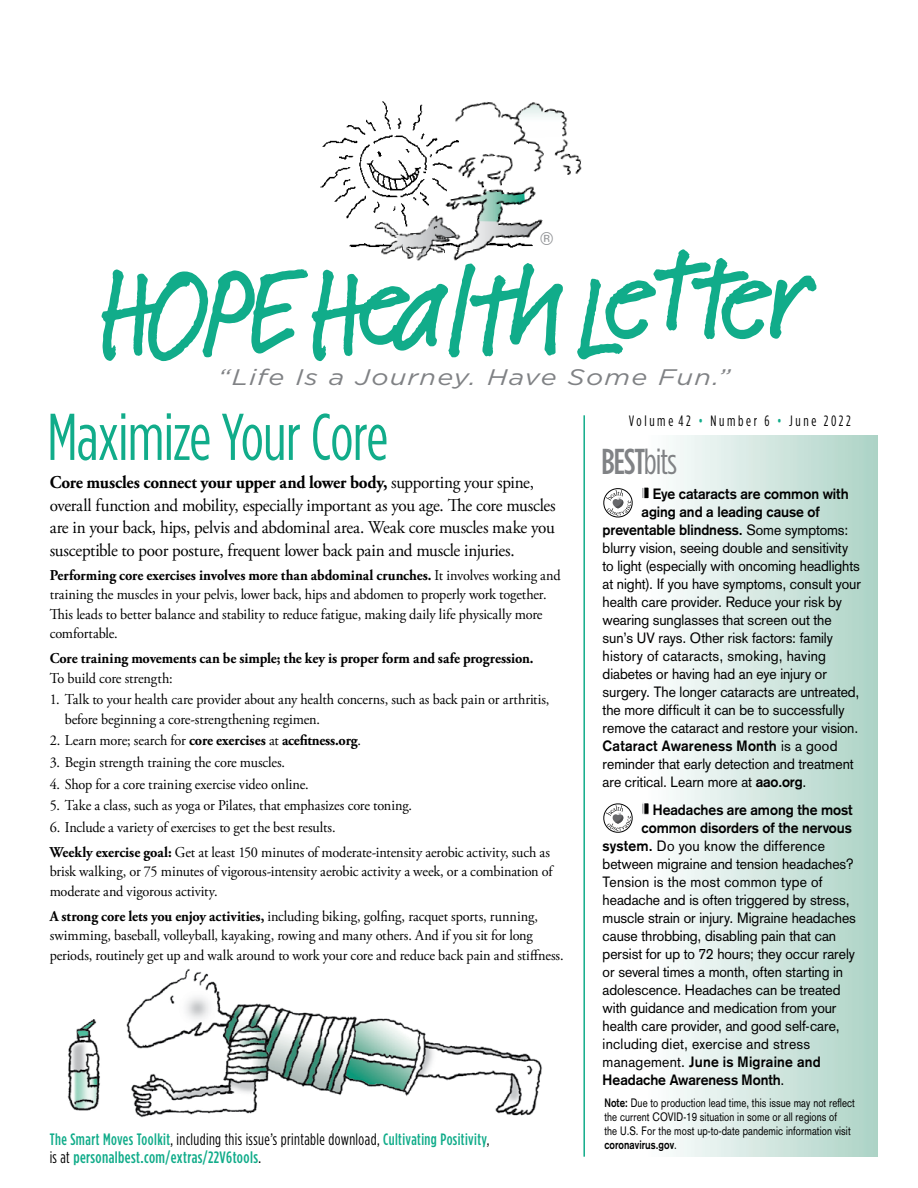
<style>
.page{position:relative;width:918px;height:1188px;background:#fff}
.page>*{position:absolute;margin:0;border:0;box-sizing:border-box;transform-origin:0 0}
.t1{font:66px "Gotham Condensed";letter-spacing:-.015em;color:#11ac8a;scale:.95 1}
.t2{font:500 36px "Gotham Condensed";color:#808285;scale:.95 1}
.t3{font:italic 22.5px "Gotham";letter-spacing:.045em;color:#808285;scale:1.2 1}
.t4{font:18px/22.5px "Adobe Garamond Pro";letter-spacing:-.015em;color:#000;scale:.95 1}
.t5{font:18px "Helvetica";color:#939598;scale:.95 1}
.t6{font:500 16.5px/18px "Gotham Condensed";letter-spacing:.025em;color:#11ac8a;scale:.95 1}
.t7{font:15px/19.5px "Adobe Garamond Pro";letter-spacing:-.005em;color:#000;scale:.95 1}
.t8{font:700 15px "Adobe Garamond Pro";letter-spacing:-.01em;color:#000;scale:.95 1}
.t9{font:15px "Gotham Condensed";letter-spacing:.185em;color:#000;scale:.95 1}
.t10{font:14.7px "Akzidenz Grotesk";letter-spacing:-.005em;color:#000;scale:.95 1}
.t11{font:700 14.7px "Akzidenz Grotesk";letter-spacing:-.005em;color:#000;scale:.95 1}
.t12{font:14.7px "Akzidenz Grotesk";letter-spacing:.015em;color:#000;scale:.95 1}
.t13{font:700 14.7px "Akzidenz Grotesk";letter-spacing:.015em;color:#000;scale:.95 1}
.t14{font:12px/14.2px "Akzidenz Grotesk";letter-spacing:.01em;color:#000;scale:.8 1}
.s1{font-weight:700}
.s2{font-weight:400}
.s3{font-weight:400;color:#000}
.s4{color:#11ac8a}
</style>
<div class="page">
<img style="left:67px;top:968px;width:475px;height:167px">
<div style="left:648px;top:435px;width:230px;height:722px;background:linear-gradient(to right,#fefeff,#add3c6)"></div>
<svg style="left:102px;top:249px;width:714px;height:112px"></svg>
<hr style="left:583px;top:415px;width:2px;height:742px;background:#11ac8a">
<div style="left:644px;top:487px;width:5px;height:12px;background:#000"></div>
<svg style="left:642px;top:488px;width:2px;height:10px"></svg>
<div style="left:644px;top:803px;width:5px;height:11px;background:#000"></div>
<div style="left:643px;top:802px;width:6px;height:13px;border:1px solid #fff"></div>
<svg style="left:642px;top:802px;width:2px;height:13px"></svg>
<img style="left:320px;top:101px;width:110px;height:118px">
<img style="left:455px;top:102px;width:127px;height:73px">
<img style="left:430px;top:119px;width:125px;height:164px">
<img style="left:345px;top:243px;width:27px;height:9px">
<svg style="left:376px;top:191px;width:165px;height:69px"></svg>
<img style="left:372px;top:214px;width:101px;height:51px">
<svg style="left:603px;top:488px;width:30px;height:30px"></svg>
<svg style="left:603px;top:803px;width:30px;height:30px"></svg>
<p class="t5" style="left:540px;top:224px;width:15px">®</p>
<h3 class="t3" style="left:218px;top:363px;width:429px">“Life Is a Journey. Have Some Fun.”</h3>
<h1 class="t1" style="left:47px;top:399px;width:360px">Maximize Your Core</h1>
<p class="t4" style="left:50px;top:472px;width:534px"><span class="s1">Core muscles connect your upper and lower body,</span> supporting your spine, overall function and mobility, especially important as you age. The core muscles are in your back, hips, pelvis and abdominal area. Weak core muscles make you susceptible to poor posture, frequent lower back pain and muscle injuries.</p>
<p class="t7" style="left:50px;top:566px;width:539px"><span class="s1">Performing core exercises involves more than abdominal crunches.</span> It involves working and training the muscles in your pelvis, lower back, hips and abdomen to properly work together.<br>This leads to better balance and stability to reduce fatigue, making daily life physically more comfortable.</p>
<p class="t8" style="left:50px;top:650px;width:511px">Core training movements can be simple; the key is proper form and safe progression.</p>
<p class="t7" style="left:50px;top:669px;width:131px">To build core strength:</p>
<p class="t7" style="left:65px;top:690px;width:512px;text-indent:-15px">1. Talk to your health care provider about any health concerns, such as back pain or arthritis, before beginning a core-strengthening regimen.</p>
<p class="t8" style="left:50px;top:732px;width:329px"><span class="s2">2. Learn more; search for</span> core exercises <span class="s2">at</span> acefitness.org<span class="s2">.</span></p>
<p class="t7" style="left:50px;top:753px;width:249px">3. Begin strength training the core muscles.</p>
<p class="t7" style="left:50px;top:775px;width:274px">4. Shop for a core training exercise video online.</p>
<p class="t7" style="left:50px;top:796px;width:383px">5. Take a class, such as yoga or Pilates, that emphasizes core toning.</p>
<p class="t7" style="left:50px;top:815px;width:528px;line-height:24.9px">6. Include a variety of exercises to get the best results.<br><span class="s1">Weekly exercise goal:</span> Get at least 150 minutes of moderate-intensity aerobic activity, such as</p>
<p class="t7" style="left:50px;top:862px;width:531px">brisk walking, or 75 minutes of vigorous-intensity aerobic activity a week, or a combination of moderate and vigorous activity.</p>
<p class="t7" style="left:50px;top:907px;width:543px"><span class="s1">A strong core lets you enjoy activities,</span> including biking, golfing, racquet sports, running, swimming, baseball, volleyball, kayaking, rowing and many others. And if you sit for long periods, routinely get up and walk around to work your core and reduce back pain and stiffness.</p>
<p class="t6" style="left:50px;top:1130px;width:465px">The Smart Moves Toolkit<span class="s3">, including this issue’s printable download,</span> Cultivating Positivity<span class="s3">, is at</span> personalbest.com/extras/22V6tools<span class="s3">.</span></p>
<p class="t9" style="left:629px;top:412px;width:236px">Volume 42 <span class="s4">•</span> Number 6 <span class="s4">•</span> June 2022</p>
<h2 class="t2" style="left:602px;top:440px;width:81px">BEST<span class="s2">bits</span></h2>
<p class="t11" style="left:653px;top:485px;width:208px">Eye cataracts are common with</p>
<p class="t11" style="left:642px;top:503px;width:189px">aging and a leading cause of</p>
<p class="t11" style="left:603px;top:521px;width:260px">preventable blindness. <span class="s2">Some symptoms:</span></p>
<p class="t10" style="left:603px;top:539px;width:260px">blurry vision, seeing double and sensitivity</p>
<p class="t10" style="left:603px;top:557px;width:272px">to light (especially with oncoming headlights</p>
<p class="t10" style="left:603px;top:575px;width:273px">at night). If you have symptoms, consult your</p>
<p class="t10" style="left:603px;top:593px;width:254px">health care provider. Reduce your risk by</p>
<p class="t10" style="left:603px;top:611px;width:243px">wearing sunglasses that screen out the</p>
<p class="t10" style="left:603px;top:629px;width:244px">sun’s UV rays. Other risk factors: family</p>
<p class="t12" style="left:603px;top:647px;width:237px">history of cataracts, smoking, having</p>
<p class="t10" style="left:603px;top:665px;width:238px">diabetes or having had an eye injury or</p>
<p class="t10" style="left:603px;top:683px;width:272px">surgery. The longer cataracts are untreated,</p>
<p class="t10" style="left:603px;top:701px;width:256px">the more difficult it can be to successfully</p>
<p class="t10" style="left:603px;top:719px;width:271px">remove the cataract and restore your vision.</p>
<p class="t13" style="left:603px;top:737px;width:249px">Cataract Awareness Month <span class="s2">is a good</span></p>
<p class="t10" style="left:603px;top:755px;width:266px">reminder that early detection and treatment</p>
<p class="t10" style="left:603px;top:773px;width:216px">are critical. Learn more at <span class="s1">aao.org</span>.</p>
<p class="t11" style="left:653px;top:801px;width:212px">Headaches are among the most</p>
<p class="t11" style="left:642px;top:819px;width:223px">common disorders of the nervous</p>
<p class="t12" style="left:603px;top:837px;width:235px"><span class="s1">system.</span> Do you know the difference</p>
<p class="t10" style="left:603px;top:855px;width:266px">between migraine and tension headaches?</p>
<p class="t12" style="left:603px;top:873px;width:233px">Tension is the most common type of</p>
<p class="t10" style="left:603px;top:891px;width:261px">headache and is often triggered by stress,</p>
<p class="t10" style="left:603px;top:909px;width:268px">muscle strain or injury. Migraine headaches</p>
<p class="t10" style="left:603px;top:927px;width:247px">cause throbbing, disabling pain that can</p>
<p class="t10" style="left:603px;top:945px;width:267px">persist for up to 72 hours; they occur rarely</p>
<p class="t10" style="left:603px;top:963px;width:255px">or several times a month, often starting in</p>
<p class="t10" style="left:603px;top:981px;width:252px">adolescence. Headaches can be treated</p>
<p class="t10" style="left:603px;top:999px;width:248px">with guidance and medication from your</p>
<p class="t10" style="left:603px;top:1017px;width:251px">health care provider, and good self-care,</p>
<p class="t12" style="left:603px;top:1035px;width:220px">including diet, exercise and stress</p>
<p class="t13" style="left:603px;top:1053px;width:231px"><span class="s2">management.</span> June is Migraine and</p>
<p class="t11" style="left:603px;top:1071px;width:193px">Headache Awareness Month<span class="s2">.</span></p>
<p class="t14" style="left:604px;top:1095px;width:315px"><span class="s1">Note:</span> Due to production lead time, this issue may not reflect the current COVID-19 situation in some or all regions of<br>the U.S. For the most up-to-date pandemic information visit <span class="s1">coronavirus.gov</span>.</p>
</div>
